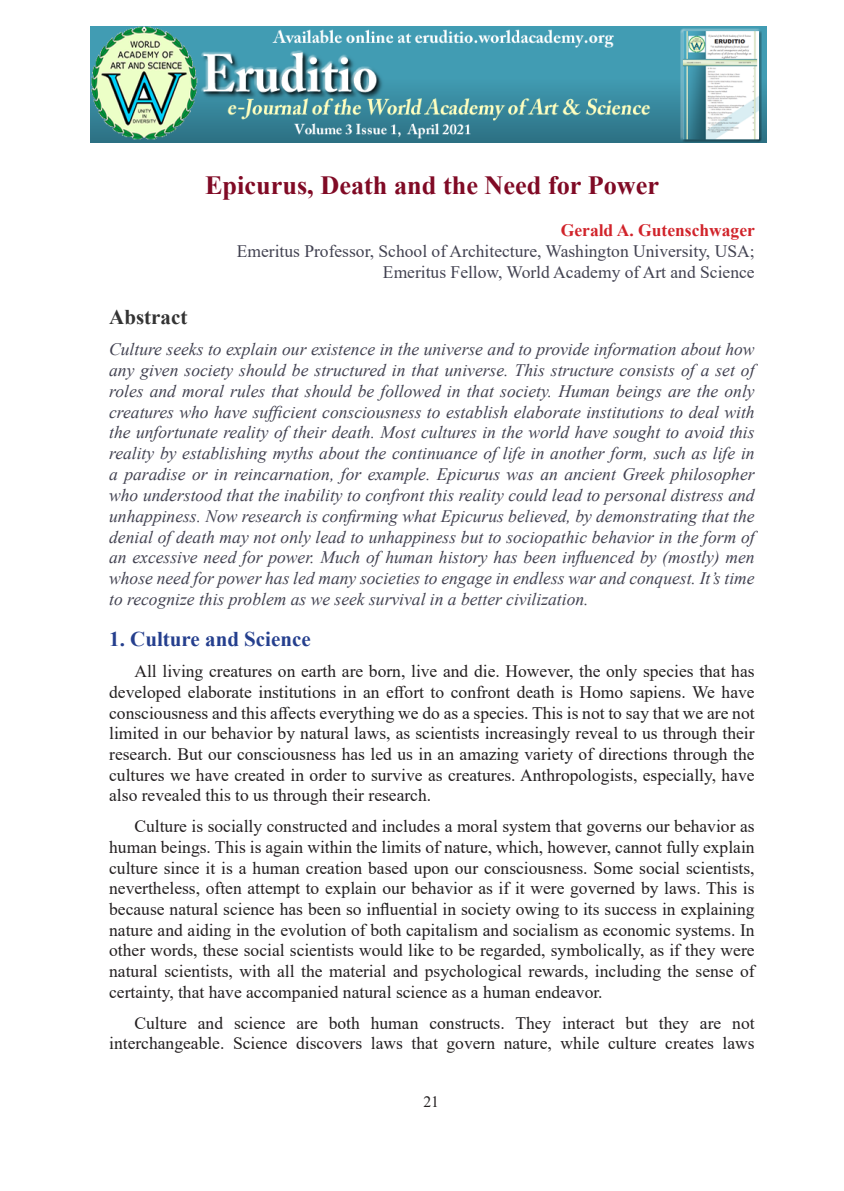
<style>
.page{position:relative;width:844px;height:1191px;background:#fff}
.page>*{position:absolute;margin:0;border:0;box-sizing:border-box;transform-origin:0 0}
.t1{font:700 26.25px "Times New Roman";color:#800a25}
.t2{font:700 21px "Times New Roman";color:#253f8e}
.t3{font:700 21px "Times New Roman";color:#333}
.t4{font:17.5px/20.7px "Times New Roman";color:#231f20;text-align:justify}
.t5{font:italic 17.5px/20.8px "Times New Roman";color:#424251;text-align:justify}
.t6{font:17.5px/21px "Times New Roman";color:#424251;text-align:right}
.t7{font:700 17.5px "Times New Roman";color:#d1232a}
.t8{font:15.75px "Times New Roman";color:#231f20}
</style>
<div class="page">
<img style="left:91px;top:27px;width:675px;height:115px">
<h1 class="t1" style="left:205px;top:166px;width:455px">Epicurus, Death and the Need for Power</h1>
<p class="t7" style="left:560px;top:218px;width:195px">Gerald A. Gutenschwager</p>
<p class="t6" style="left:237px;top:240px;width:519px">Emeritus Professor, School of Architecture, Washington University, USA;<br>Emeritus Fellow, World Academy of Art and Science</p>
<p class="t3" style="left:109px;top:301px;width:80px">Abstract</p>
<p class="t5" style="left:109px;top:338px;width:646px">Culture seeks to explain our existence in the universe and to provide information about how any given society should be structured in that universe. This structure consists of a set of roles and moral rules that should be followed in that society. Human beings are the only creatures who have sufficient consciousness to establish elaborate institutions to deal with the unfortunate reality of their death. Most cultures in the world have sought to avoid this reality by establishing myths about the continuance of life in another form, such as life in a paradise or in reincarnation, for example. Epicurus was an ancient Greek philosopher who understood that the inability to confront this reality could lead to personal distress and unhappiness. Now research is confirming what Epicurus believed, by demonstrating that the denial of death may not only lead to unhappiness but to sociopathic behavior in the form of an excessive need for power. Much of human history has been influenced by (mostly) men whose need for power has led many societies to engage in endless war and conquest. It’s time to recognize this problem as we seek survival in a better civilization.</p>
<p class="t2" style="left:109px;top:624px;width:203px">1. Culture and Science</p>
<p class="t4" style="left:109px;top:660px;width:646px;text-indent:25px">All living creatures on earth are born, live and die. However, the only species that has developed elaborate institutions in an effort to confront death is Ηomo sapiens. We have consciousness and this affects everything we do as a species. This is not to say that we are not limited in our behavior by natural laws, as scientists increasingly reveal to us through their research. But our consciousness has led us in an amazing variety of directions through the cultures we have created in order to survive as creatures. Anthropologists, especially, have also revealed this to us through their research.</p>
<p class="t4" style="left:109px;top:815px;width:646px;text-indent:25px">Culture is socially constructed and includes a moral system that governs our behavior as human beings. This is again within the limits of nature, which, however, cannot fully explain culture since it is a human creation based upon our consciousness. Some social scientists, nevertheless, often attempt to explain our behavior as if it were governed by laws. This is because natural science has been so influential in society owing to its success in explaining nature and aiding in the evolution of both capitalism and socialism as economic systems. In other words, these social scientists would like to be regarded, symbolically, as if they were natural scientists, with all the material and psychological rewards, including the sense of certainty, that have accompanied natural science as a human endeavor.</p>
<p class="t4" style="left:109px;top:1012px;width:646px;text-align:right">Culture and science are both human constructs. They interact but they are not interchangeable. Science discovers laws that govern nature, while culture creates laws</p>
<p class="t8" style="left:423px;top:1090px;width:17px">21</p>
</div>
